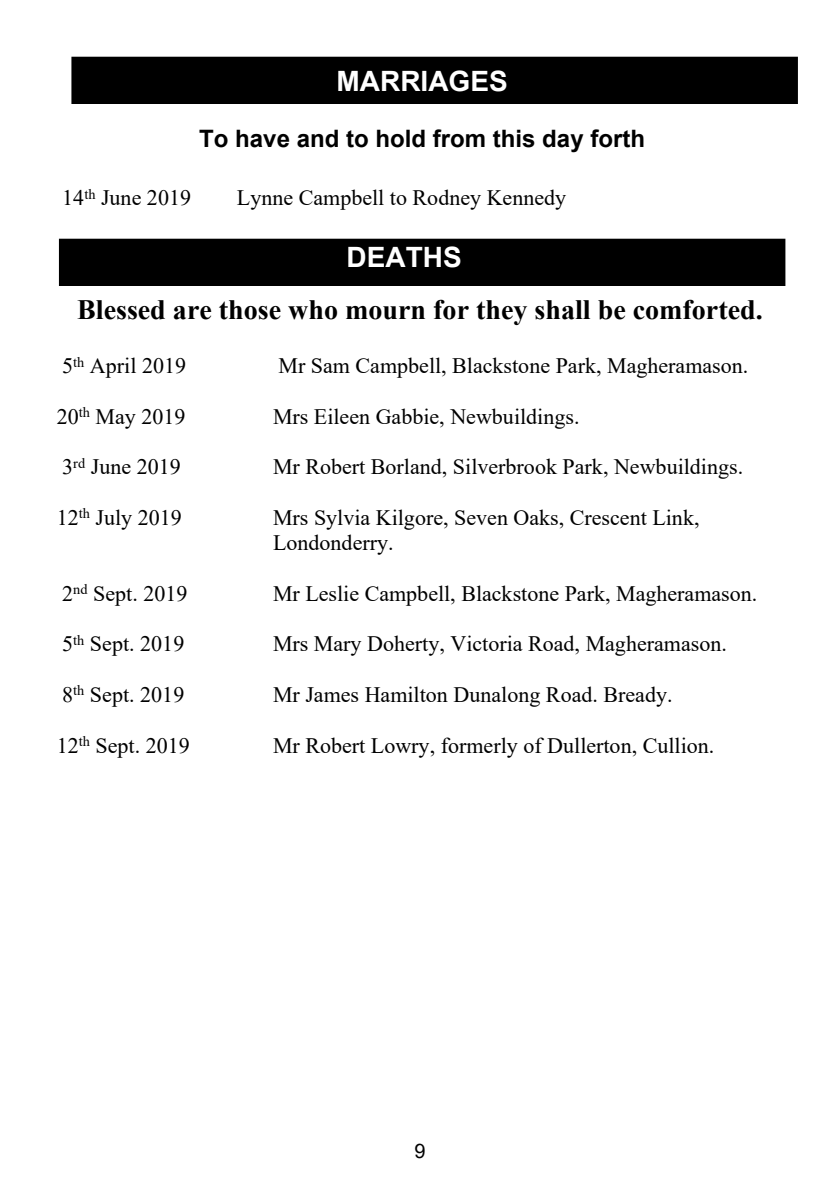
<style>
.page{position:relative;width:840px;height:1191px;background:#fff}
.page>*{position:absolute;margin:0;border:0;box-sizing:border-box;transform-origin:0 0}
.t1{font:700 28px "Times New Roman";color:#000}
.t2{font:700 28px "Arial";color:#fff}
.t3{font:700 24px "Arial";color:#000}
.t4{font:22px/25.2px "Times New Roman";color:#000}
.t5{font:20px "Arial";color:#000}
</style>
<div class="page">
<div style="left:71px;top:57px;width:726px;height:47px;background:#000"></div>
<div style="left:59px;top:239px;width:726px;height:47px;background:#000"></div>
<p class="t2" style="left:336px;top:71px;width:173px">MARRIAGES</p>
<p class="t3" style="left:199px;top:129px;width:447px">To have and to hold from this day forth</p>
<p class="t4" style="left:62px;top:187px;width:130px">14<sup>th</sup> June 2019</p>
<p class="t4" style="left:237px;top:187px;width:330px">Lynne Campbell to Rodney Kennedy</p>
<p class="t2" style="left:346px;top:246px;width:117px">DEATHS</p>
<p class="t1" style="left:77px;top:300px;width:686px">Blessed are those who mourn for they shall be comforted.</p>
<p class="t4" style="left:62px;top:355px;width:125px">5<sup>th</sup> April 2019</p>
<p class="t4" style="left:278px;top:355px;width:471px">Mr Sam Campbell, Blackstone Park, Magheramason.</p>
<p class="t4" style="left:57px;top:406px;width:130px">20<sup>th</sup> May 2019</p>
<p class="t4" style="left:273px;top:406px;width:308px">Mrs Eileen Gabbie, Newbuildings.</p>
<p class="t4" style="left:62px;top:456px;width:120px">3<sup>rd</sup> June 2019</p>
<p class="t4" style="left:273px;top:456px;width:471px">Mr Robert Borland, Silverbrook Park, Newbuildings.</p>
<p class="t4" style="left:57px;top:507px;width:127px">12<sup>th</sup> July 2019</p>
<p class="t4" style="left:273px;top:507px;width:428px">Mrs Sylvia Kilgore, Seven Oaks, Crescent Link,<br>Londonderry.</p>
<p class="t4" style="left:62px;top:583px;width:127px">2<sup>nd</sup> Sept. 2019</p>
<p class="t4" style="left:273px;top:583px;width:485px">Mr Leslie Campbell, Blackstone Park, Magheramason.</p>
<p class="t4" style="left:62px;top:633px;width:123px">5<sup>th</sup> Sept. 2019</p>
<p class="t4" style="left:273px;top:633px;width:455px">Mrs Mary Doherty, Victoria Road, Magheramason.</p>
<p class="t4" style="left:62px;top:684px;width:123px">8<sup>th</sup> Sept. 2019</p>
<p class="t4" style="left:273px;top:684px;width:401px">Mr James Hamilton Dunalong Road. Bready.</p>
<p class="t4" style="left:57px;top:734px;width:134px">12<sup>th</sup> Sept. 2019</p>
<p class="t4" style="left:273px;top:734px;width:442px">Mr Robert Lowry, formerly of Dullerton, Cullion.</p>
<p class="t5" style="left:414px;top:1143px;width:13px">9</p>
</div>
